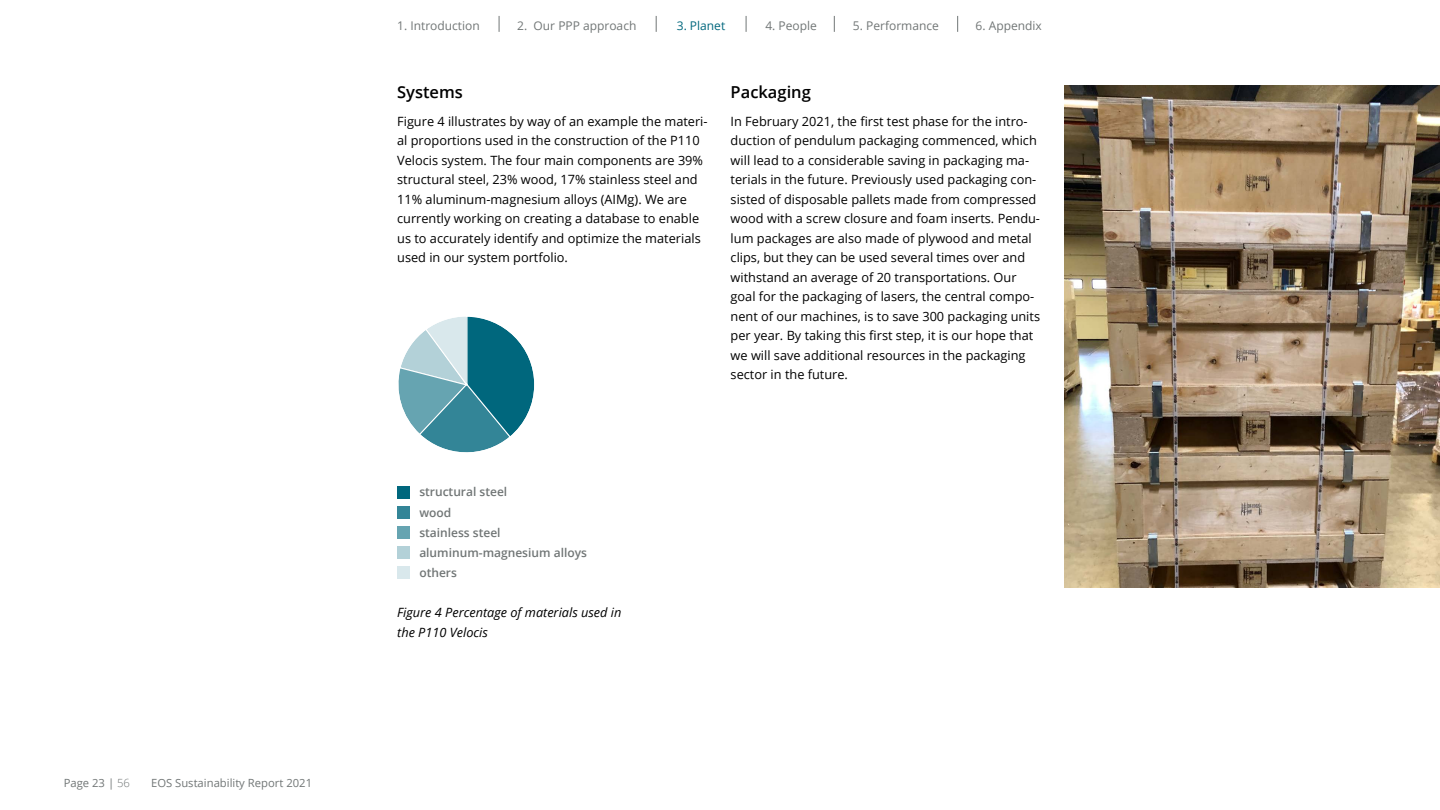
<style>
.page{position:relative;width:1440px;height:810px;background:#fff}
.page>*{position:absolute;margin:0;border:0;box-sizing:border-box;transform-origin:0 0}
.t1{font:600 16.5px "Open Sans";color:#000}
.t2{font:12.75px/19.5px "Open Sans";color:#000}
.t3{font:italic 12.75px/19.5px "Open Sans";color:#000}
.t4{font:600 12px/20.2px "Open Sans";color:#717676}
.t5{font:12px "Open Sans";color:#717676}
.t6{font:12px "Open Sans";color:#00677d}
.t7{font:11.25px "Open Sans";color:#717676}
.s1{font-weight:300}
</style>
<div class="page">
<svg style="left:499px;top:16px;width:1px;height:16px"></svg>
<svg style="left:656px;top:16px;width:1px;height:16px"></svg>
<svg style="left:746px;top:16px;width:1px;height:16px"></svg>
<svg style="left:834px;top:16px;width:1px;height:16px"></svg>
<svg style="left:957px;top:16px;width:1px;height:16px"></svg>
<svg style="left:398px;top:316px;width:137px;height:137px"></svg>
<div style="left:397px;top:486px;width:12px;height:12px;background:#00677d"></div>
<div style="left:397px;top:506px;width:12px;height:13px;background:#338597"></div>
<div style="left:397px;top:527px;width:12px;height:12px;background:#66a4b1"></div>
<div style="left:397px;top:547px;width:12px;height:12px;background:#b3d1d8"></div>
<div style="left:397px;top:567px;width:12px;height:12px;background:#d9e8ec"></div>
<img style="left:1064px;top:85px;width:376px;height:502px">
<p class="t7" style="left:64px;top:775px;width:68px">Page 23 | <span class="s1">56</span></p>
<p class="t7" style="left:151px;top:775px;width:162px">EOS Sustainability Report 2021</p>
<p class="t5" style="left:397px;top:17px;width:84px">1. Introduction</p>
<p class="t5" style="left:517px;top:17px;width:121px">2. Our PPP approach</p>
<p class="t5" style="left:765px;top:17px;width:53px">4. People</p>
<p class="t5" style="left:853px;top:17px;width:87px">5. Performance</p>
<p class="t5" style="left:976px;top:17px;width:68px">6. Appendix</p>
<p class="t6" style="left:677px;top:17px;width:50px">3. Planet</p>
<p class="t1" style="left:397px;top:80px;width:67px">Systems</p>
<p class="t2" style="left:397px;top:111px;width:312px">Figure 4 illustrates by way of an example the materi&shy;al proportions used in the construction of the P110<br>Velocis system. The four main components are 39% structural steel, 23% wood, 17% stainless steel and 11% aluminum-magnesium alloys (AIMg). We are currently working on creating a database to enable us to accurately identify and optimize the materials used in our system portfolio.</p>
<p class="t1" style="left:731px;top:80px;width:82px">Packaging</p>
<p class="t2" style="left:731px;top:111px;width:311px">In February 2021, the first test phase for the intro&shy;duction of pendulum packaging commenced, which will lead to a considerable saving in packaging ma&shy;terials in the future. Previously used packaging con&shy;sisted of disposable pallets made from compressed wood with a screw closure and foam inserts. Pendu&shy;lum packages are also made of plywood and metal clips, but they can be used several times over and withstand an average of 20 transportations. Our goal for the packaging of lasers, the central compo&shy;nent of our machines, is to save 300 packaging units per year. By taking this first step, it is our hope that we will save additional resources in the packaging sector in the future.</p>
<p class="t4" style="left:419px;top:482px;width:169px">structural steel<br>wood<br>stainless steel aluminum-magnesium alloys others</p>
<p class="t3" style="left:397px;top:602px;width:226px">Figure 4 Percentage of materials used in the P110 Velocis</p>
</div>
